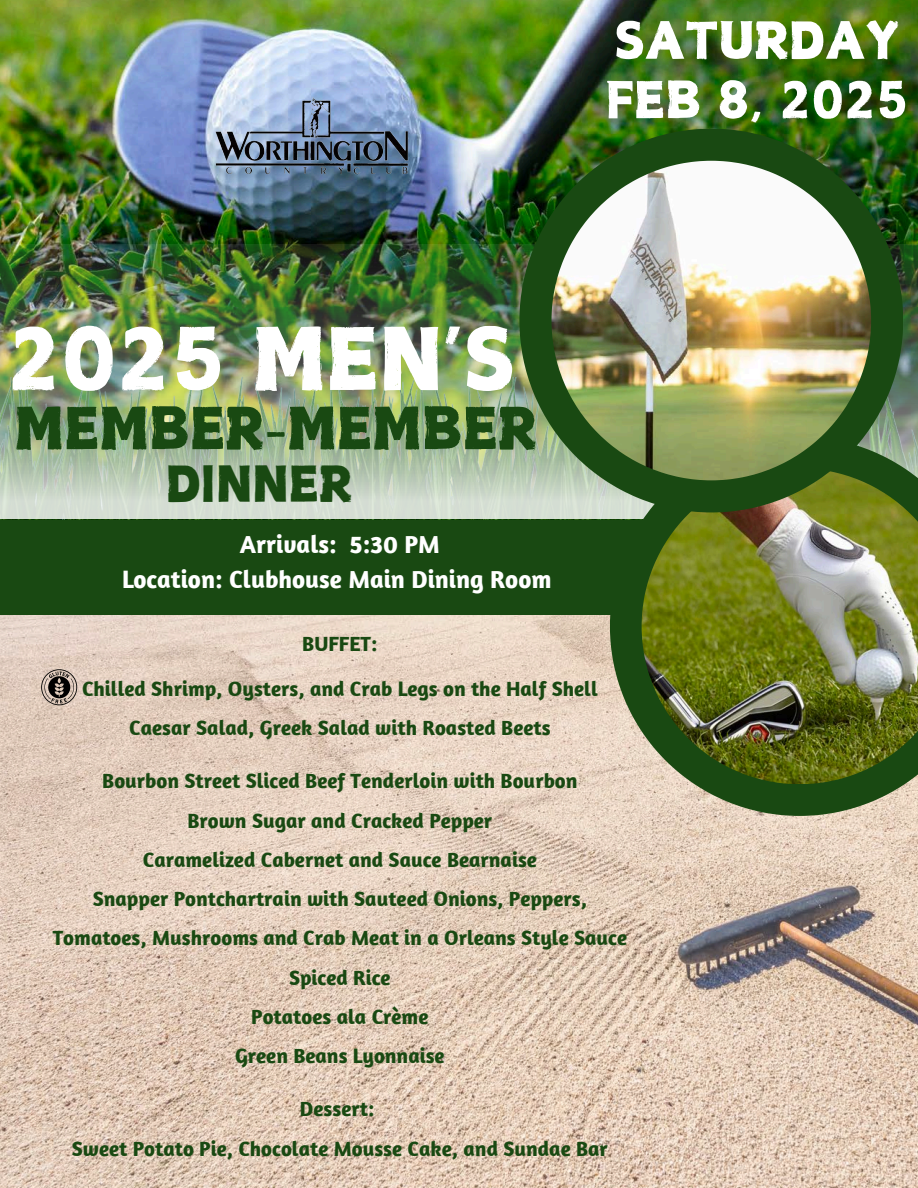
<style>
.page{position:relative;width:918px;height:1188px;background:#fff}
.page>*{position:absolute;margin:0;border:0;box-sizing:border-box;transform-origin:0 0}
.t1{font:87px "Canva Powerful Calligraphy";color:#fff}
.t2{font:58.5px "Canva Powerful Calligraphy";color:#194912}
.t3{font:51.3px/59.7px "Canva Powerful Calligraphy";color:#fff}
.t4{font:49.8px "Canva Powerful Calligraphy";color:#194912}
.t5{font:700 25.2px "Amaranth";color:#fff}
.t6{font:700 21px "Amaranth";color:#194912}
</style>
<div class="page">
<img style="left:0;top:614px;width:918px;height:574px">
<img style="left:0;top:0;width:918px;height:244px">
<div style="left:0;top:496px;width:894px;height:118px;background:#194912"></div>
<img style="left:0;top:244px;width:918px;height:275px">
<svg style="left:610px;top:437px;width:308px;height:379px;fill:#194912"></svg>
<img style="left:642px;top:468px;width:276px;height:316px">
<img style="left:519px;top:129px;width:384px;height:383px">
<img style="left:552px;top:161px;width:319px;height:319px">
<img style="left:212px;top:95px;width:200px;height:82px">
<svg style="left:41px;top:669px;width:36px;height:36px"></svg>
<p class="t3" style="left:606px;top:8px;width:305px">SATURDAY<br>FEB 8, 2025</p>
<p class="t1" style="left:7px;top:312px;width:510px">2025 MEN’S</p>
<p class="t2" style="left:15px;top:396px;width:524px">MEMBER-MEMBER</p>
<p class="t4" style="left:166px;top:457px;width:188px">DINNER</p>
<p class="t5" style="left:240px;top:528px;width:202px">Arrivals: 5:30 PM</p>
<p class="t5" style="left:122px;top:563px;width:431px">Location: Clubhouse Main Dining Room</p>
<p class="t6" style="left:302px;top:631px;width:77px">BUFFET:</p>
<p class="t6" style="left:82px;top:675px;width:517px">Chilled Shrimp, Oysters, and Crab Legs on the Half Shell</p>
<h1 class="t6" style="left:129px;top:715px;width:423px">Caesar Salad, Greek Salad with Roasted Beets</h1>
<p class="t6" style="left:102px;top:768px;width:477px">Bourbon Street Sliced Beef Tenderloin with Bourbon</p>
<h2 class="t6" style="left:187px;top:807px;width:306px">Brown Sugar and Cracked Pepper</h2>
<h3 class="t6" style="left:143px;top:846px;width:396px">Caramelized Cabernet and Sauce Bearnaise</h3>
<p class="t6" style="left:93px;top:886px;width:496px">Snapper Pontchartrain with Sauteed Onions, Peppers,</p>
<h4 class="t6" style="left:53px;top:925px;width:576px">Tomatoes, Mushrooms and Crab Meat in a Orleans Style Sauce</h4>
<p class="t6" style="left:289px;top:964px;width:103px">Spiced Rice</p>
<h5 class="t6" style="left:251px;top:1003px;width:179px">Potatoes ala Crème</h5>
<p class="t6" style="left:235px;top:1043px;width:211px">Green Beans Lyonnaise</p>
<p class="t6" style="left:300px;top:1096px;width:76px">Dessert:</p>
<p class="t6" style="left:72px;top:1135px;width:538px">Sweet Potato Pie, Chocolate Mousse Cake, and Sundae Bar</p>
</div>
